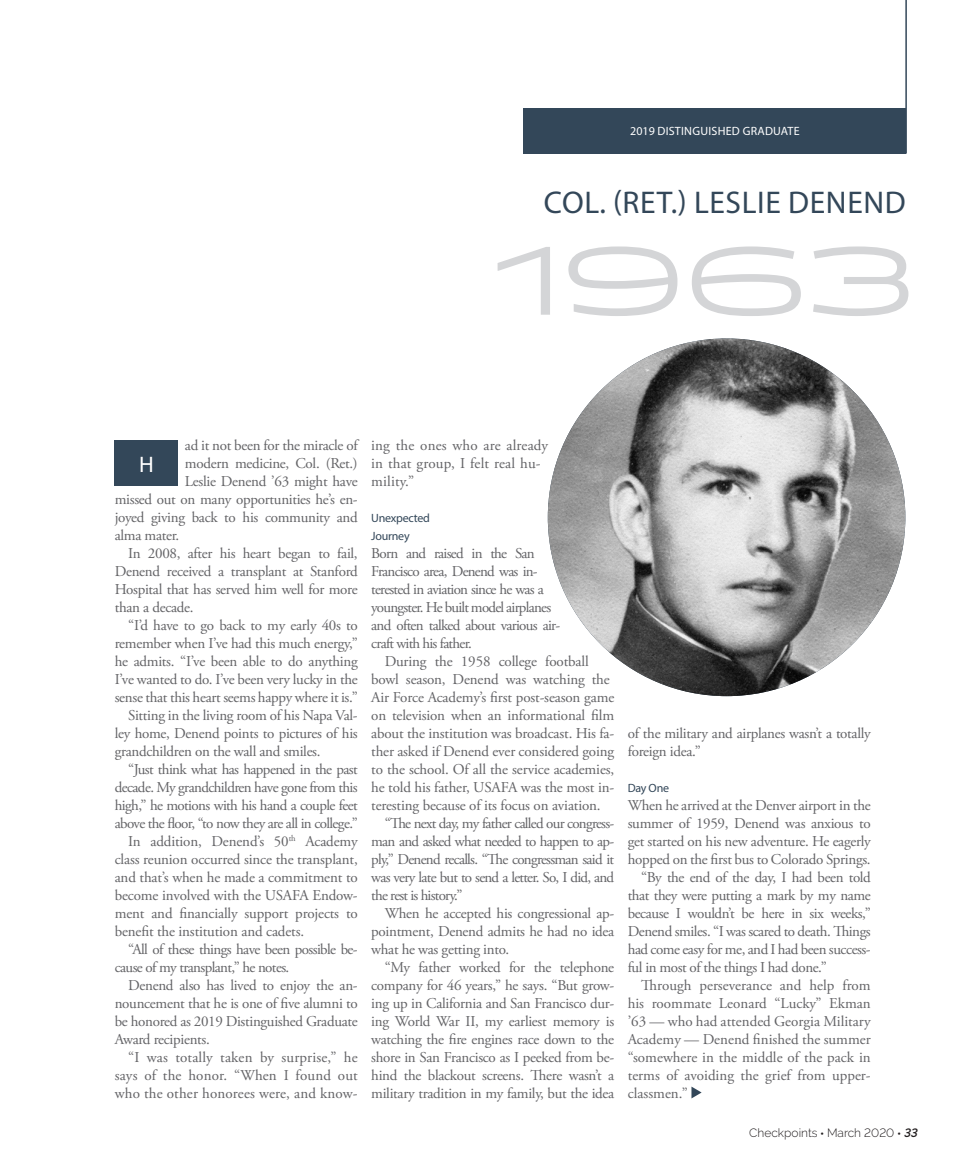
<style>
.page{position:relative;width:972px;height:1175px;background:#fff}
.page>*{position:absolute;margin:0;border:0;box-sizing:border-box;transform-origin:0 0}
.t1{font:98.25px "Briller";color:#d4d5d7}
.t2{font:31.5px "Myriad Pro";letter-spacing:.02em;color:#334759}
.t3{font:22.5px "Myriad Pro";color:#fff}
.t4{font:15px/18px "Adobe Garamond Pro";letter-spacing:-.02em;color:#636366;text-align:justify}
.t5{font:15px/18px "Adobe Garamond Pro";letter-spacing:-.05em;color:#636366}
.t6{font:15px/18px "Adobe Garamond Pro";letter-spacing:-.04em;color:#636366}
.t7{font:15px/18px "Adobe Garamond Pro";letter-spacing:.01em;color:#636366}
.t8{font:12px "Myriad Pro";letter-spacing:.02em;color:#fff}
.t9{font:300 12px "Raleway";color:#231f20}
.t10{font:12px "Myriad Pro";letter-spacing:-.02em;color:#334759}
.s1{font-family:"Avenir";font-weight:900}
.s2{font-weight:600;font-style:italic}
</style>
<div class="page">
<div style="left:524px;top:108px;width:382px;height:46px;background:#334759"></div>
<div style="left:115px;top:440px;width:63px;height:46px;background:#334759"></div>
<svg style="left:691px;top:1086px;width:11px;height:12px"></svg>
<hr style="left:905px;top:0;width:2px;height:154px;background:#334759">
<img style="left:548px;top:338px;width:357px;height:358px;border-radius:179px">
<p class="t8" style="left:630px;top:124px;width:171px">2019 DISTINGUISHED GRADUATE</p>
<p class="t2" style="left:544px;top:183px;width:364px">COL. (RET.) LESLIE DENEND</p>
<p class="t1" style="left:493px;top:215px;width:424px">1963</p>
<p class="t4" style="left:185px;top:437px;width:174px">ad it not been for the miracle of</p>
<p class="t4" style="left:185px;top:455px;width:174px">modern medicine, Col. (Ret.)</p>
<p class="t4" style="left:185px;top:473px;width:174px">Leslie Denend ’63 might have</p>
<p class="t4" style="left:115px;top:491px;width:245px">missed out on many opportunities he’s en-</p>
<p class="t4" style="left:115px;top:509px;width:245px">joyed giving back to his community and</p>
<p class="t4" style="left:115px;top:527px;width:66px">alma mater.</p>
<p class="t4" style="left:115px;top:545px;width:245px;text-indent:14px">In 2008, after his heart began to fail, Denend received a transplant at Stanford Hospital that has served him well for more than a decade.</p>
<p class="t4" style="left:115px;top:617px;width:245px;text-indent:14px">“I’d have to go back to my early 40s to remember when I’ve had this much energy,” he admits. “I’ve been able to do anything I’ve wanted to do. I’ve been very lucky in the sense that this heart seems happy where it is.”</p>
<p class="t4" style="left:115px;top:707px;width:245px;text-indent:14px">Sitting in the living room of his Napa Val&shy;ley home, Denend points to pictures of his grandchildren on the wall and smiles.</p>
<p class="t4" style="left:115px;top:761px;width:245px;text-indent:14px">“Just think what has happened in the past decade. My grandchildren have gone from this high,” he motions with his hand a couple feet above the floor, “to now they are all in college.”</p>
<p class="t4" style="left:115px;top:833px;width:245px;text-indent:13px">In addition, Denend’s 50<sup>th</sup> Academy class reunion occurred since the transplant, and that’s when he made a commitment to become involved with the USAFA Endow&shy;ment and financially support projects to benefit the institution and cadets.</p>
<p class="t6" style="left:115px;top:941px;width:244px;text-indent:14px">“All of these things have been possible be&shy;cause of my transplant,” he notes.</p>
<p class="t4" style="left:115px;top:977px;width:245px;text-indent:14px">Denend also has lived to enjoy the an&shy;nouncement that he is one of five alumni to be honored as 2019 Distinguished Graduate Award recipients.</p>
<p class="t4" style="left:115px;top:1049px;width:245px;text-indent:14px">“I was totally taken by surprise,” he says of the honor. “When I found out who the other honorees were, and know-</p>
<p class="t3" style="left:139px;top:450px;width:16px">H</p>
<p class="t7" style="left:371px;top:437px;width:178px">ing the ones who are already in that group, I felt real hu&shy;mility.”</p>
<p class="t10" style="left:371px;top:511px;width:60px">Unexpected</p>
<p class="t10" style="left:371px;top:529px;width:40px">Journey</p>
<p class="t5" style="left:371px;top:545px;width:190px">Born and raised in the San<br>Francisco area, Denend was in&shy;terested in aviation since he was a youngster. He built model airplanes and often talked about various air&shy;craft with his father.</p>
<p class="t4" style="left:371px;top:653px;width:245px;text-align:left;text-indent:14px">During the 1958 college football bowl season, Denend was watching the Air Force Academy’s first post-season game on television when an informational film about the institution was broadcast. His fa&shy;ther asked if Denend ever considered going to the school. Of all the service academies, he told his father, USAFA was the most in&shy;teresting because of its focus on aviation.</p>
<p class="t4" style="left:371px;top:815px;width:245px;text-indent:14px">“The next day, my father called our congress&shy;man and asked what needed to happen to ap&shy;ply,” Denend recalls. “The congressman said it was very late but to send a letter. So, I did, and the rest is history.”</p>
<p class="t4" style="left:371px;top:905px;width:245px;text-indent:14px">When he accepted his congressional ap&shy;pointment, Denend admits he had no idea what he was getting into.</p>
<p class="t4" style="left:371px;top:959px;width:245px;text-indent:13px">“My father worked for the telephone company for 46 years,” he says. “But grow&shy;ing up in California and San Francisco dur&shy;ing World War II, my earliest memory is watching the fire engines race down to the shore in San Francisco as I peeked from be&shy;hind the blackout screens. There wasn’t a military tradition in my family, but the idea</p>
<p class="t4" style="left:628px;top:725px;width:245px">of the military and airplanes wasn’t a totally foreign idea.”</p>
<p class="t10" style="left:628px;top:781px;width:43px">Day One</p>
<p class="t4" style="left:628px;top:797px;width:245px">When he arrived at the Denver airport in the summer of 1959, Denend was anxious to get started on his new adventure. He eagerly hopped on the first bus to Colorado Springs.</p>
<p class="t4" style="left:628px;top:869px;width:245px;text-indent:14px">“By the end of the day, I had been told that they were putting a mark by my name because I wouldn’t be here in six weeks,” Denend smiles. “I was scared to death. Things had come easy for me, and I had been success&shy;ful in most of the things I had done.”</p>
<p class="t4" style="left:628px;top:977px;width:245px;text-indent:14px">Through perseverance and help from his roommate Leonard “Lucky” Ekman ’63 — who had attended Georgia Military Academy — Denend finished the summer “somewhere in the middle of the pack in terms of avoiding the grief from upper&shy;classmen.”</p>
<p class="t9" style="left:749px;top:1126px;width:170px">Checkpoints <span class="s1">·</span> March 2020 <span class="s1">·</span> <span class="s2">33</span></p>
</div>
